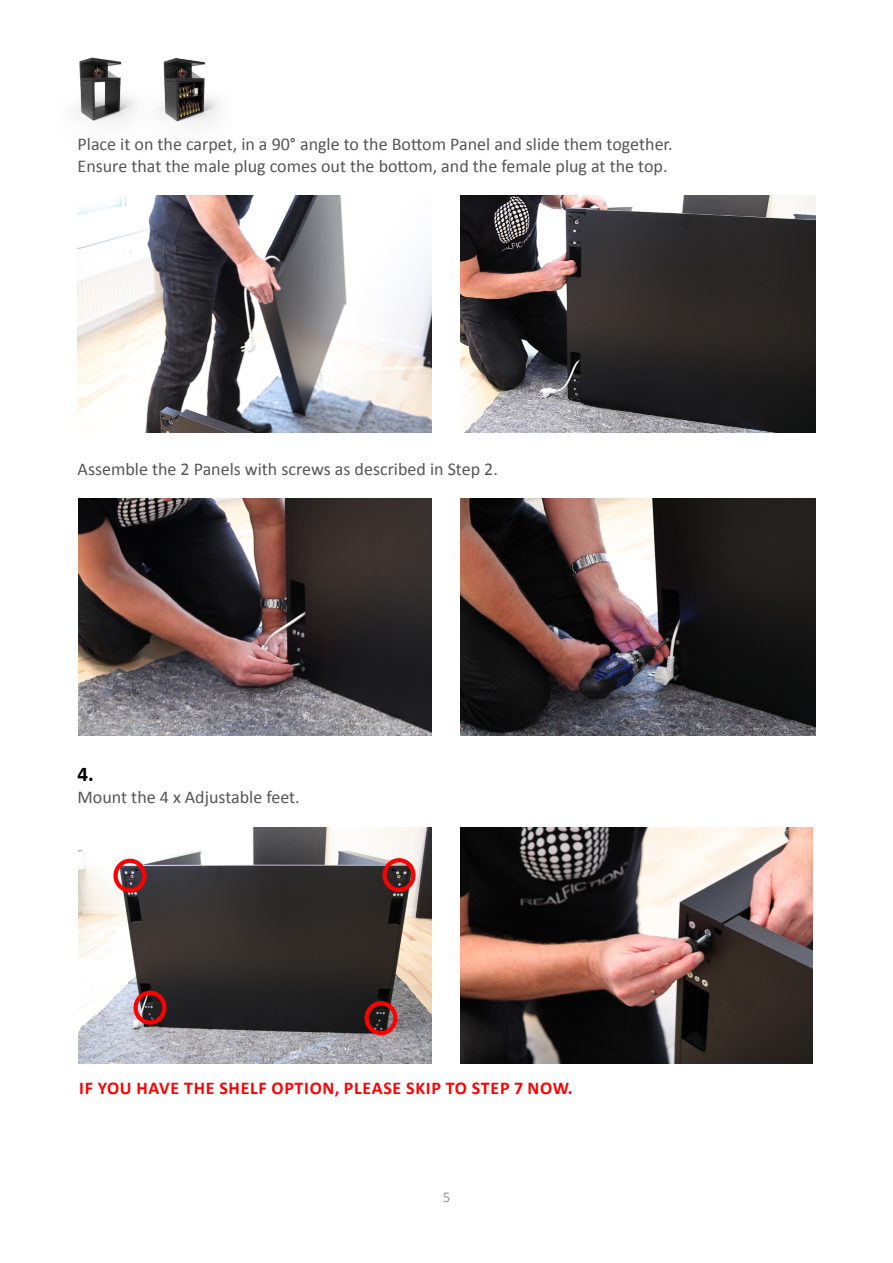
<style>
.page{position:relative;width:893px;height:1263px;background:#fff}
.page>*{position:absolute;margin:0;border:0;box-sizing:border-box;transform-origin:0 0}
.Small_title2{font:700 21px "Calibri";color:#000}
.Small_title2-2{font:18px "Calibri";color:#555}
.Small_title2-3{font:700 18px "Calibri";letter-spacing:.04em;color:#f00}
.t1{font:15px "Calibri";color:#999}
</style>
<div class="page">
<img style="left:78px;top:196px;width:353px;height:236px">
<img style="left:460px;top:196px;width:355px;height:236px">
<img style="left:460px;top:499px;width:355px;height:236px">
<img style="left:79px;top:499px;width:352px;height:236px">
<img style="left:460px;top:827px;width:353px;height:237px">
<img style="left:79px;top:827px;width:352px;height:237px">
<div style="left:113px;top:859px;width:33px;height:34px;border:4px solid #f00;border-radius:50%"></div>
<div style="left:382px;top:858px;width:34px;height:34px;border:4px solid #f00;border-radius:50%"></div>
<div style="left:133px;top:991px;width:34px;height:34px;border:4px solid #f00;border-radius:50%"></div>
<div style="left:364px;top:1001px;width:34px;height:34px;border:4px solid #f00;border-radius:50%"></div>
<img style="left:78px;top:57px;width:58px;height:65px">
<img style="left:159px;top:57px;width:60px;height:68px">
<p class="Small_title2-2" style="left:78px;top:133px;width:596px">Place it on the carpet, in a 90° angle to the Bottom Panel and slide them together.</p>
<p class="Small_title2-2" style="left:78px;top:154px;width:591px">Ensure that the male plug comes out the bottom, and the female plug at the top.</p>
<p class="Small_title2-2" style="left:78px;top:458px;width:422px">Assemble the 2 Panels with screws as described in Step 2.</p>
<p class="Small_title2" style="left:78px;top:761px;width:18px">4.</p>
<p class="Small_title2-2" style="left:78px;top:786px;width:224px">Mount the 4 x Adjustable feet.</p>
<p class="Small_title2-3" style="left:79px;top:1077px;width:495px">IF YOU HAVE THE SHELF OPTION, PLEASE SKIP TO STEP 7 NOW.</p>
<p class="t1" style="left:443px;top:1188px;width:9px">5</p>
</div>
